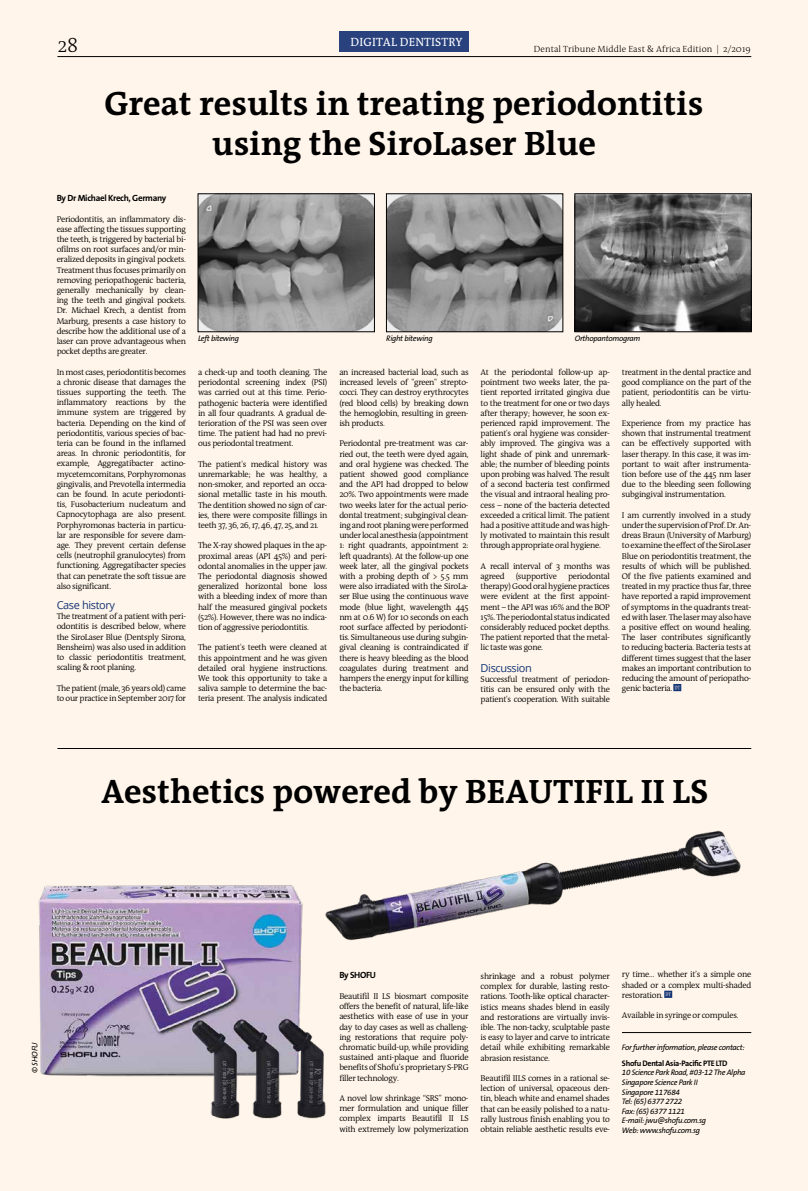
<style>
.page{position:relative;width:808px;height:1191px;background:#fff5ea}
.page>*{position:absolute;margin:0;border:0;box-sizing:border-box;transform-origin:0 0}
.t1{font:700 34px/40px "The Antiqua B7";color:#000;text-align:center}
.t2{font:300 20px "The Antiqua B3";color:#000}
.t3{font:12px "The Antiqua B5";letter-spacing:.01em;color:#fff}
.t4{font:11px "Open Sans";letter-spacing:-.035em;color:#153676}
.t5{font:300 9px "The Antiqua B3";letter-spacing:.01em;color:#000}
.t6{font:700 9px "The Sans B7";letter-spacing:-.035em;color:#000}
.t7{font:300 8.5px/10.2px "The Antiqua B4";letter-spacing:-.035em;color:#000;text-align:justify}
.t8{font:italic 8px/9.6px "The Sans B5 Plain";letter-spacing:-.035em;color:#000}
.t9{font:700 8px "The Sans B7";letter-spacing:-.035em;color:#000}
</style>
<div class="page">
<div style="left:339px;top:32px;width:129px;height:20px;background:#29417c"></div>
<hr style="left:57px;top:56px;width:694px;height:1px;background:#000">
<img style="left:200px;top:196px;width:173px;height:134px">
<div style="left:198px;top:194px;width:177px;height:138px;border:1px solid #000"></div>
<img style="left:388px;top:196px;width:173px;height:134px">
<div style="left:386px;top:194px;width:177px;height:138px;border:1px solid #000"></div>
<img style="left:577px;top:196px;width:172px;height:134px">
<div style="left:575px;top:194px;width:176px;height:138px;border:1px solid #000"></div>
<svg style="left:673px;top:684px;width:8px;height:7px"></svg>
<hr style="left:57px;top:748px;width:694px;height:1px;background:#000">
<img style="left:38px;top:885px;width:288px;height:234px">
<img style="left:319px;top:830px;width:422px;height:116px">
<hr style="left:622px;top:1032px;width:129px;height:1px;background:#000">
<svg style="left:664px;top:990px;width:8px;height:8px"></svg>
<h2 class="t2" style="left:57px;top:35px;width:22px">28</h2>
<p class="t5" style="left:534px;top:44px;width:218px">Dental Tribune Middle East &amp; Africa Edition | 2/2019</p>
<h3 class="t3" style="left:351px;top:36px;width:114px">DIGITAL DENTISTRY</h3>
<h1 class="t1" style="left:105px;top:85px;width:600px">Great results in treating periodontitis using the SiroLaser Blue</h1>
<p class="t6" style="left:57px;top:193px;width:111px">By Dr Michael Krech, Germany</p>
<p class="t7" style="left:57px;top:214px;width:131px">Periodontitis, an inflammatory dis&shy;ease affecting the tissues supporting the teeth, is triggered by bacterial bi&shy;ofilms on root surfaces and/or min&shy;eralized deposits in gingival pockets.<br>Treatment thus focuses primarily on removing periopathogenic bacteria, generally mechanically by clean&shy;ing the teeth and gingival pockets.<br>Dr. Michael Krech, a dentist from Marburg, presents a case history to describe how the additional use of a laser can prove advantageous when pocket depths are greater.</p>
<p class="t7" style="left:57px;top:367px;width:131px">In most cases, periodontitis becomes a chronic disease that damages the tissues supporting the teeth. The inflammatory reactions by the immune system are triggered by bacteria. Depending on the kind of periodontitis, various species of bac&shy;teria can be found in the inflamed areas. In chronic periodontitis, for example, Aggregatibacter actino&shy;mycetemcomitans, Porphyromonas gingivalis, and Prevotella intermedia can be found. In acute periodonti&shy;tis, Fusobacterium nucleatum and Capnocytophaga are also present.<br>Porphyromonas bacteria in particu&shy;lar are responsible for severe dam&shy;age. They prevent certain defense cells (neutrophil granulocytes) from functioning. Aggregatibacter species that can penetrate the soft tissue are also significant.</p>
<p class="t4" style="left:57px;top:597px;width:60px">Case history</p>
<p class="t7" style="left:57px;top:611px;width:131px">The treatment of a patient with peri&shy;odontitis is described below, where the SiroLaser Blue (Dentsply Sirona, Bensheim) was also used in addition to classic periodontitis treatment, scaling &amp; root planing.</p>
<p class="t7" style="left:57px;top:683px;width:131px">The patient (male, 36 years old) came to our practice in September 2017 for</p>
<p class="t8" style="left:198px;top:333px;width:43px">Left bitewing</p>
<p class="t8" style="left:386px;top:333px;width:48px">Right bitewing</p>
<p class="t8" style="left:575px;top:333px;width:67px">Orthopantomogram</p>
<p class="t7" style="left:198px;top:367px;width:131px">a check-up and tooth cleaning. The periodontal screening index (PSI) was carried out at this time. Perio&shy;pathogenic bacteria were identified in all four quadrants. A gradual de&shy;terioration of the PSI was seen over time. The patient had had no previ&shy;ous periodontal treatment.</p>
<p class="t7" style="left:198px;top:459px;width:131px">The patient's medical history was unremarkable; he was healthy, a non-smoker, and reported an occa&shy;sional metallic taste in his mouth.<br>The dentition showed no sign of car&shy;ies, there were composite fillings in teeth 37, 36, 26, 17, 46, 47, 25, and 21.</p>
<p class="t7" style="left:198px;top:541px;width:131px">The X-ray showed plaques in the ap&shy;proximal areas (API 45%) and peri&shy;odontal anomalies in the upper jaw.<br>The periodontal diagnosis showed generalized horizontal bone loss with a bleeding index of more than half the measured gingival pockets (52%). However, there was no indica&shy;tion of aggressive periodontitis.</p>
<p class="t7" style="left:198px;top:643px;width:131px">The patient's teeth were cleaned at this appointment and he was given detailed oral hygiene instructions.<br>We took this opportunity to take a saliva sample to determine the bac&shy;teria present. The analysis indicated</p>
<p class="t7" style="left:339px;top:367px;width:131px">an increased bacterial load, such as increased levels of "green" strepto&shy;cocci. They can destroy erythrocytes (red blood cells) by breaking down the hemoglobin, resulting in green&shy;ish products.</p>
<p class="t7" style="left:339px;top:439px;width:131px">Periodontal pre-treatment was car&shy;ried out, the teeth were dyed again, and oral hygiene was checked. The patient showed good compliance and the API had dropped to below 20%. Two appointments were made two weeks later for the actual perio&shy;dontal treatment; subgingival clean&shy;ing and root planing were performed under local anesthesia (appointment 1: right quadrants, appointment 2: left quadrants). At the follow-up one week later, all the gingival pockets with a probing depth of &gt; 5.5 mm were also irradiated with the SiroLa&shy;ser Blue using the continuous wave mode (blue light, wavelength 445 nm at 0.6 W) for 10 seconds on each root surface affected by periodonti&shy;tis. Simultaneous use during subgin&shy;gival cleaning is contraindicated if there is heavy bleeding as the blood coagulates during treatment and hampers the energy input for killing the bacteria.</p>
<p class="t7" style="left:622px;top:367px;width:131px">treatment in the dental practice and good compliance on the part of the patient, periodontitis can be virtu&shy;ally healed.</p>
<p class="t7" style="left:622px;top:418px;width:131px">Experience from my practice has shown that instrumental treatment can be effectively supported with laser therapy. In this case, it was im&shy;portant to wait after instrumenta&shy;tion before use of the 445 nm laser due to the bleeding seen following subgingival instrumentation.</p>
<p class="t7" style="left:622px;top:510px;width:131px">I am currently involved in a study under the supervision of Prof. Dr. An&shy;dreas Braun (University of Marburg) to examine the effect of the SiroLaser Blue on periodontitis treatment, the results of which will be published.<br>Of the five patients examined and treated in my practice thus far, three have reported a rapid improvement of symptoms in the quadrants treat&shy;ed with laser. The laser may also have a positive effect on wound healing.<br>The laser contributes significantly to reducing bacteria. Bacteria tests at different times suggest that the laser makes an important contribution to reducing the amount of periopatho&shy;genic bacteria.</p>
<p class="t7" style="left:481px;top:367px;width:131px">At the periodontal follow-up ap&shy;pointment two weeks later, the pa&shy;tient reported irritated gingiva due to the treatment for one or two days after therapy; however, he soon ex&shy;perienced rapid improvement. The patient's oral hygiene was consider&shy;ably improved. The gingiva was a light shade of pink and unremark&shy;able; the number of bleeding points upon probing was halved. The result of a second bacteria test confirmed the visual and intraoral healing pro&shy;cess – none of the bacteria detected exceeded a critical limit. The patient had a positive attitude and was high&shy;ly motivated to maintain this result through appropriate oral hygiene.</p>
<p class="t7" style="left:481px;top:561px;width:131px">A recall interval of 3 months was agreed</p>
<p class="t7" style="left:516px;top:571px;width:43px">(supportive</p>
<p class="t7" style="left:481px;top:571px;width:131px;text-indent:87px">periodontal therapy) Good oral hygiene practices were evident at the first appoint&shy;ment – the API was 16% and the BOP 15%. The periodontal status indicated considerably reduced pocket depths.<br>The patient reported that the metal&shy;lic taste was gone.</p>
<p class="t4" style="left:481px;top:660px;width:53px">Discussion</p>
<p class="t7" style="left:481px;top:674px;width:131px">Successful treatment of periodon&shy;titis can be ensured only with the patient's cooperation. With suitable</p>
<h1 class="t1" style="left:101px;top:772px;width:609px">Aesthetics powered by BEAUTIFIL II LS</h1>
<p class="t8" style="left:30px;top:1073px;width:33px;rotate:-90deg">© SHOFU</p>
<p class="t6" style="left:339px;top:970px;width:38px">By SHOFU</p>
<p class="t7" style="left:339px;top:991px;width:131px">Beautifil II LS biosmart composite offers the benefit of natural, life-like aesthetics with ease of use in your day to day cases as well as challeng&shy;ing restorations that require poly&shy;chromatic build-up, while providing sustained anti-plaque and fluoride benefits of Shofu’s proprietary S-PRG filler technology.</p>
<p class="t7" style="left:339px;top:1093px;width:131px">A novel low shrinkage “SRS” mono&shy;mer formulation and unique filler complex imparts Beautifil II LS with extremely low polymerization</p>
<p class="t7" style="left:481px;top:971px;width:131px">shrinkage and a robust polymer complex for durable, lasting resto&shy;rations. Tooth-like optical character&shy;istics means shades blend in easily and restorations are virtually invis&shy;ible. The non-tacky, sculptable paste is easy to layer and carve to intricate detail while exhibiting remarkable abrasion resistance.</p>
<p class="t7" style="left:481px;top:1073px;width:131px">Beautifil IILS comes in a rational se&shy;lection of universal, opaceous den&shy;tin, bleach white and enamel shades that can be easily polished to a natu&shy;rally lustrous finish enabling you to obtain reliable aesthetic results eve-</p>
<p class="t7" style="left:622px;top:970px;width:131px">ry time… whether it’s a simple one shaded or a complex multi-shaded restoration.</p>
<p class="t7" style="left:622px;top:1010px;width:118px">Available in syringe or compules.</p>
<p class="t9" style="left:622px;top:1058px;width:107px">Shofu Dental Asia-Pacific PTE LTD</p>
<p class="t8" style="left:622px;top:1068px;width:125px">10 Science Park Road, #03-12 The Alpha<br>Singapore Science Park II<br>Singapore 117684<br>Tel: (65) 6377 2722<br>Fax: (65) 6377 1121<br>E-mail: jwu@shofu.com.sg<br>Web: www.shofu.com.sg</p>
<p class="t8" style="left:622px;top:1042px;width:124px">For further information, please contact:</p>
</div>
